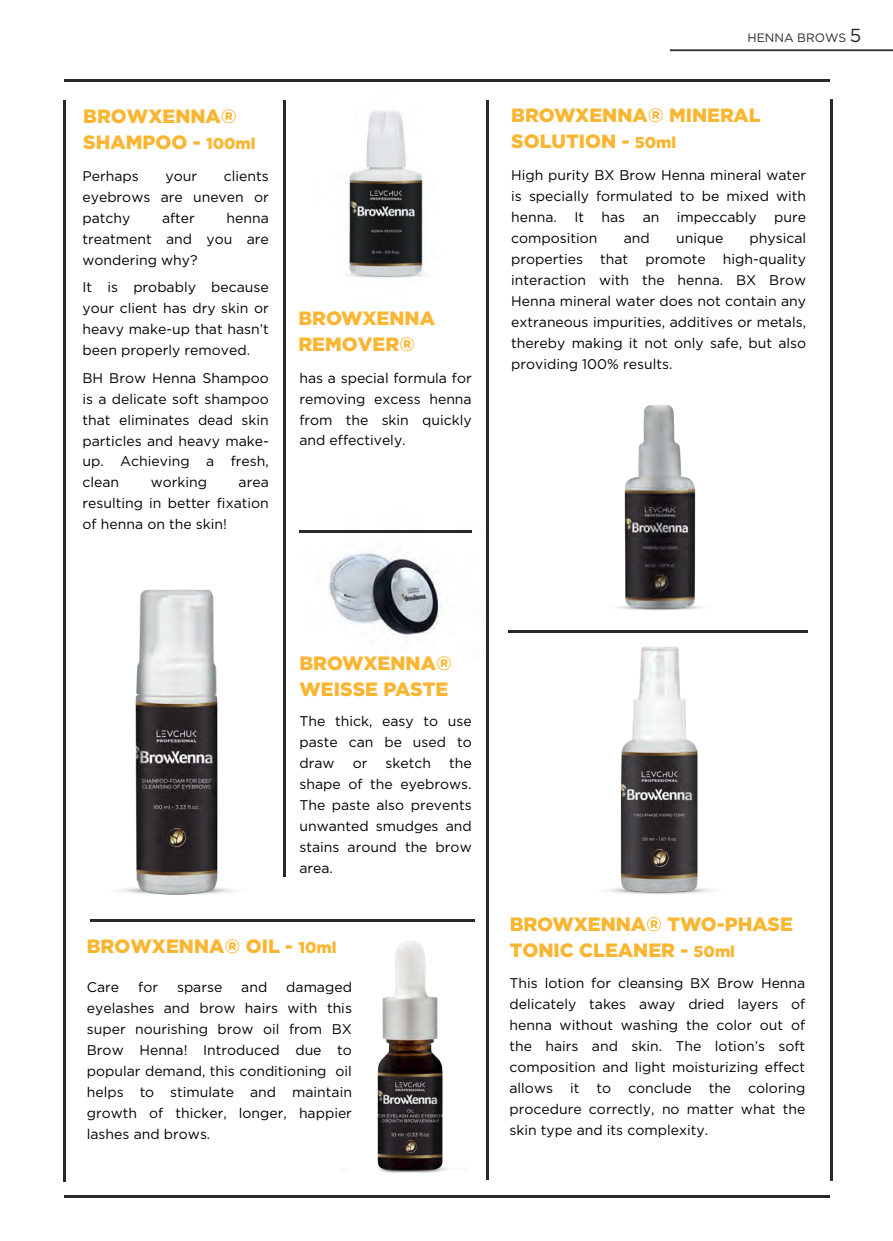
<style>
.page{position:relative;width:893px;height:1241px;background:#fff}
.page>*{position:absolute;margin:0;border:0;box-sizing:border-box;transform-origin:0 0}
.t1{font:900 19.25px/26.2px "Gotham Pro";color:#fab632}
.t2{font:14px/21px "Gotham Pro";color:#000001;text-align:justify}
.t3{font:12.08px "Gotham Pro";color:#292929}
.s1{font-size:15.75px}
.s2{font-size:18.9px}
</style>
<div class="page">
<img style="left:285px;top:479px;width:187px;height:117px">
<img style="left:285px;top:100px;width:204px;height:260px">
<img style="left:377px;top:940px;width:112px;height:233px">
<img style="left:119px;top:570px;width:311px;height:325px">
<img style="left:427px;top:596px;width:285px;height:314px">
<img style="left:472px;top:379px;width:336px;height:254px">
<hr style="left:670px;top:49px;width:223px;height:2px;background:#292929">
<hr style="left:64px;top:79px;width:766px;height:3px;background:#282928">
<hr style="left:63px;top:100px;width:3px;height:1081px;background:#282928">
<hr style="left:64px;top:1195px;width:766px;height:2px;background:#282928">
<hr style="left:299px;top:530px;width:173px;height:2px;background:#282928">
<hr style="left:90px;top:919px;width:385px;height:2px;background:#282928">
<hr style="left:486px;top:100px;width:2px;height:1079px;background:#282928">
<hr style="left:283px;top:100px;width:2px;height:776px;background:#282928">
<hr style="left:508px;top:630px;width:300px;height:2px;background:#282928">
<hr style="left:830px;top:99px;width:3px;height:1081px;background:#292929">
<h1 class="t1" style="left:83px;top:102px;width:174px">BROWXENNA®<br>SHAMPOO - <span class="s1">100ml</span></h1>
<p class="t2" style="left:82px;top:165px;width:58px">Perhaps</p>
<p class="t2" style="left:166px;top:165px;width:33px">your</p>
<p class="t2" style="left:82px;top:165px;width:188px;text-indent:141px">clients eyebrows are uneven or patchy</p>
<p class="t2" style="left:162px;top:207px;width:34px">after</p>
<p class="t2" style="left:82px;top:207px;width:188px;text-indent:144px">henna treatment and you are wondering why?</p>
<p class="t2" style="left:82px;top:276px;width:188px">It is probably because your client has dry skin or heavy make-up that hasn’t been properly removed.</p>
<p class="t2" style="left:82px;top:367px;width:188px">BH Brow Henna Shampoo is a delicate soft shampoo that eliminates dead skin particles and heavy make&shy;up. Achieving a fresh, clean</p>
<p class="t2" style="left:151px;top:472px;width:58px">working</p>
<p class="t2" style="left:82px;top:472px;width:188px;text-indent:156px">area resulting in better fixation of henna on the skin!</p>
<h1 class="t1" style="left:298px;top:304px;width:138px">BROWXENNA<br>REMOVER®</h1>
<p class="t2" style="left:299px;top:367px;width:174px">has a special formula for removing excess henna from the skin quickly and effectively.</p>
<p class="t3" style="left:748px;top:31px;width:115px">HENNA BROWS <span class="s2">5</span></p>
<h1 class="t1" style="left:511px;top:101px;width:251px">BROWXENNA® MINERAL<br>SOLUTION - <span class="s1">50ml</span></h1>
<p class="t2" style="left:511px;top:164px;width:296px">High purity BX Brow Henna mineral water is specially formulated to be mixed with henna. It has an impeccably pure composition</p>
<p class="t2" style="left:511px;top:227px;width:296px;text-indent:238px">physical properties that promote high-quality interaction with the henna. BX Brow Henna mineral water does not contain any extraneous impurities, additives or metals, thereby making it not only safe, but also providing 100% results.</p>
<p class="t2" style="left:624px;top:227px;width:28px">and</p>
<p class="t2" style="left:676px;top:227px;width:49px">unique</p>
<h1 class="t1" style="left:299px;top:649px;width:154px">BROWXENNA®<br>WEISSE PASTE</h1>
<p class="t2" style="left:299px;top:710px;width:174px">The thick, easy to use paste can be used to draw</p>
<p class="t2" style="left:299px;top:752px;width:174px;text-indent:150px">the shape of the eyebrows.<br>The paste also prevents unwanted smudges and stains around the brow area.</p>
<p class="t2" style="left:353px;top:752px;width:16px">or</p>
<p class="t2" style="left:386px;top:752px;width:47px">sketch</p>
<h1 class="t1" style="left:87px;top:932px;width:251px">BROWXENNA® OIL - <span class="s1">10ml</span></h1>
<p class="t2" style="left:87px;top:976px;width:34px">Care</p>
<p class="t2" style="left:138px;top:976px;width:21px">for</p>
<p class="t2" style="left:177px;top:976px;width:47px">sparse</p>
<p class="t2" style="left:241px;top:976px;width:28px">and</p>
<p class="t2" style="left:87px;top:976px;width:267px;text-indent:199px">damaged eyelashes and brow hairs with this super nourishing brow oil from BX Brow Henna! Introduced due to popular demand, this conditioning oil helps to stimulate and maintain growth of thicker, longer, happier lashes and brows.</p>
<h1 class="t1" style="left:510px;top:910px;width:285px">BROWXENNA® TWO-PHASE<br>TONIC CLEANER - <span class="s1">50ml</span></h1>
<p class="t2" style="left:509px;top:972px;width:297px">This lotion for cleansing BX Brow Henna delicately takes away dried layers of henna without washing the color out of the hairs and skin. The lotion’s soft composition and light moisturizing effect allows it to conclude the coloring procedure correctly, no matter what the skin type and its complexity.</p>
</div>
